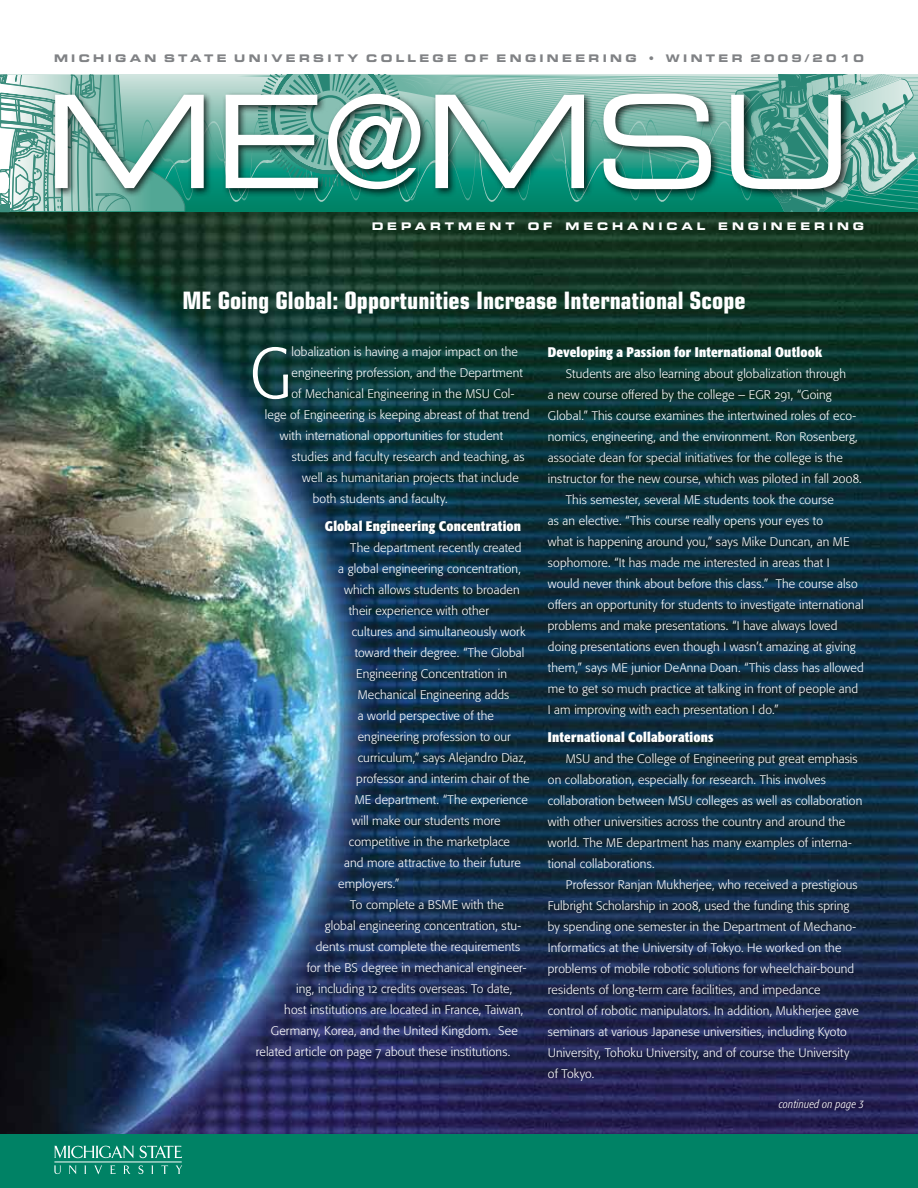
<style>
.page{position:relative;width:918px;height:1188px;background:#fff}
.page>*{position:absolute;margin:0;border:0;box-sizing:border-box;transform-origin:0 0}
.t1{font:129px "Eurostile LT Std Ex 2";color:#fff}
.t2{font:300 condensed 71.55px "Formata Pro";color:#fff}
.t3{font:700 condensed 24px "Eurostile LT Std";color:#fff}
.t4{font:700 condensed 13.8px "Formata Pro";letter-spacing:.01em;color:#fff}
.t5{font:300 12.3px/21px "Formata Pro";letter-spacing:.01em;color:#fff}
.t6{font:italic 300 condensed 11.25px "Formata Pro";letter-spacing:.015em;color:#fff}
.t7{font:10.5px "Eurostile LT Std Bold Ex 2";letter-spacing:.315em;color:#808285}
.t8{font:10.5px "Eurostile LT Std Bold Ex 2";letter-spacing:.37em;color:#fff}
</style>
<div class="page">
<img style="left:0;top:466px;width:918px;height:668px">
<div style="left:0;top:1134px;width:918px;height:54px;background:#008265"></div>
<img style="left:0;top:74px;width:918px;height:392px">
<svg style="left:54px;top:1165px;width:7px;height:9px"></svg>
<svg style="left:69px;top:1165px;width:8px;height:9px"></svg>
<svg style="left:84px;top:1165px;width:2px;height:9px"></svg>
<svg style="left:94px;top:1165px;width:8px;height:9px"></svg>
<svg style="left:110px;top:1165px;width:6px;height:9px"></svg>
<svg style="left:124px;top:1165px;width:7px;height:9px"></svg>
<svg style="left:139px;top:1165px;width:4px;height:9px"></svg>
<svg style="left:151px;top:1165px;width:2px;height:9px"></svg>
<svg style="left:161px;top:1166px;width:7px;height:8px"></svg>
<svg style="left:175px;top:1165px;width:7px;height:9px"></svg>
<svg style="left:54px;top:1145px;width:80px;height:13px"></svg>
<svg style="left:140px;top:1145px;width:42px;height:13px"></svg>
<hr style="left:54px;top:1161px;width:128px;height:1px;background:#fff">
<div style="left:52px;top:90px;width:799px;height:109px;background:#000;opacity:.75"></div>
<p class="t7" style="left:54px;top:51px;width:811px">MICHIGAN STATE UNIVERSITY COLLEGE OF ENGINEERING • WINTER 2009/2010</p>
<h1 class="t1" style="left:44px;top:54px;width:811px">ME@MSU</h1>
<p class="t8" style="left:372px;top:219px;width:494px">DEPARTMENT OF MECHANICAL ENGINEERING</p>
<h3 class="t3" style="left:182px;top:286px;width:565px">ME Going Global: Opportunities Increase International Scope</h3>
<h2 class="t2" style="left:250px;top:328px;width:43px">G</h2>
<p class="t5" style="left:291px;top:342px;width:228px">lobalization is having a major impact on the</p>
<p class="t5" style="left:291px;top:363px;width:233px">engineering profession, and the Department</p>
<p class="t5" style="left:291px;top:384px;width:225px">of Mechanical Engineering in the MSU Col-</p>
<p class="t5" style="left:265px;top:405px;width:266px">lege of Engineering is keeping abreast of that trend</p>
<p class="t5" style="left:280px;top:426px;width:225px">with international opportunities for student</p>
<p class="t5" style="left:292px;top:447px;width:234px">studies and faculty research and teaching, as</p>
<p class="t5" style="left:302px;top:468px;width:218px">well as humanitarian projects that include</p>
<p class="t5" style="left:313px;top:489px;width:136px">both students and faculty.</p>
<p class="t4" style="left:325px;top:517px;width:198px">Global Engineering Concentration</p>
<p class="t5" style="left:350px;top:537px;width:173px">The department recently created</p>
<p class="t5" style="left:338px;top:558px;width:184px">a global engineering concentration,</p>
<p class="t5" style="left:344px;top:579px;width:177px">which allows students to broaden</p>
<p class="t5" style="left:349px;top:600px;width:142px">their experience with other</p>
<p class="t5" style="left:352px;top:621px;width:175px">cultures and simultaneously work</p>
<p class="t5" style="left:355px;top:642px;width:171px">toward their degree. “The Global</p>
<p class="t5" style="left:356px;top:663px;width:152px">Engineering Concentration in</p>
<p class="t5" style="left:358px;top:684px;width:153px">Mechanical Engineering adds</p>
<p class="t5" style="left:358px;top:705px;width:138px">a world perspective of the</p>
<p class="t5" style="left:358px;top:726px;width:155px">engineering profession to our</p>
<p class="t5" style="left:358px;top:747px;width:170px">curriculum,” says Alejandro Diaz,</p>
<p class="t5" style="left:356px;top:768px;width:175px">professor and interim chair of the</p>
<p class="t5" style="left:355px;top:789px;width:175px">ME department. “The experience</p>
<p class="t5" style="left:352px;top:810px;width:150px">will make our students more</p>
<p class="t5" style="left:349px;top:831px;width:163px">competitive in the marketplace</p>
<p class="t5" style="left:344px;top:852px;width:178px">and more attractive to their future</p>
<p class="t5" style="left:338px;top:873px;width:63px">employers.”</p>
<p class="t5" style="left:350px;top:894px;width:155px">To complete a BSME with the</p>
<p class="t5" style="left:325px;top:915px;width:198px">global engineering concentration, stu-</p>
<p class="t5" style="left:316px;top:936px;width:206px">dents must complete the requirements</p>
<p class="t5" style="left:307px;top:957px;width:221px">for the BS degree in mechanical engineer-</p>
<p class="t5" style="left:296px;top:978px;width:218px">ing, including 12 credits overseas. To date,</p>
<p class="t5" style="left:284px;top:999px;width:241px">host institutions are located in France, Taiwan,</p>
<p class="t5" style="left:271px;top:1020px;width:249px">Germany, Korea, and the United Kingdom. See</p>
<p class="t5" style="left:256px;top:1041px;width:256px">related article on page 7 about these institutions.</p>
<p class="t4" style="left:548px;top:344px;width:276px">Developing a Passion for International Outlook</p>
<p class="t5" style="left:566px;top:364px;width:282px">Students are also learning about globalization through</p>
<p class="t5" style="left:548px;top:385px;width:285px">a new course offered by the college – EGR 291, “Going</p>
<p class="t5" style="left:548px;top:406px;width:310px">Global.” This course examines the intertwined roles of eco-</p>
<p class="t5" style="left:548px;top:427px;width:312px">nomics, engineering, and the environment. Ron Rosenberg,</p>
<p class="t5" style="left:548px;top:448px;width:296px">associate dean for special initiatives for the college is the</p>
<p class="t5" style="left:548px;top:469px;width:315px">instructor for the new course, which was piloted in fall 2008.</p>
<p class="t5" style="left:566px;top:490px;width:269px">This semester, several ME students took the course</p>
<p class="t5" style="left:548px;top:511px;width:277px">as an elective. “This course really opens your eyes to</p>
<p class="t5" style="left:548px;top:532px;width:303px">what is happening around you,” says Mike Duncan, an ME</p>
<p class="t5" style="left:548px;top:553px;width:283px">sophomore. “It has made me interested in areas that I</p>
<p class="t5" style="left:548px;top:574px;width:311px">would never think about before this class.” The course also</p>
<p class="t5" style="left:548px;top:595px;width:317px">offers an opportunity for students to investigate international</p>
<p class="t5" style="left:548px;top:616px;width:291px">problems and make presentations. “I have always loved</p>
<p class="t5" style="left:548px;top:637px;width:309px">doing presentations even though I wasn’t amazing at giving</p>
<p class="t5" style="left:548px;top:658px;width:317px">them,” says ME junior DeAnna Doan. “This class has allowed</p>
<p class="t5" style="left:548px;top:679px;width:312px">me to get so much practice at talking in front of people and</p>
<p class="t5" style="left:548px;top:700px;width:232px">I am improving with each presentation I do.”</p>
<p class="t4" style="left:548px;top:728px;width:167px">International Collaborations</p>
<p class="t5" style="left:548px;top:749px;width:316px;text-indent:18px">MSU and the College of Engineering put great emphasis on collaboration, especially for research. This involves collaboration between MSU colleges as well as collaboration with other universities across the country and around the world. The ME department has many examples of interna&shy;tional collaborations.</p>
<p class="t5" style="left:548px;top:875px;width:312px;text-indent:18px">Professor Ranjan Mukherjee, who received a prestigious Fulbright Scholarship in 2008, used the funding this spring by spending one semester in the Department of Mechano-Informatics at the University of Tokyo. He worked on the problems of mobile robotic solutions for wheelchair-bound residents of long-term care facilities, and impedance control of robotic manipulators. In addition, Mukherjee gave seminars at various Japanese universities, including Kyoto University, Tohoku University, and of course the University of Tokyo.</p>
<p class="t6" style="left:779px;top:1097px;width:87px">continued on page 3</p>
</div>
